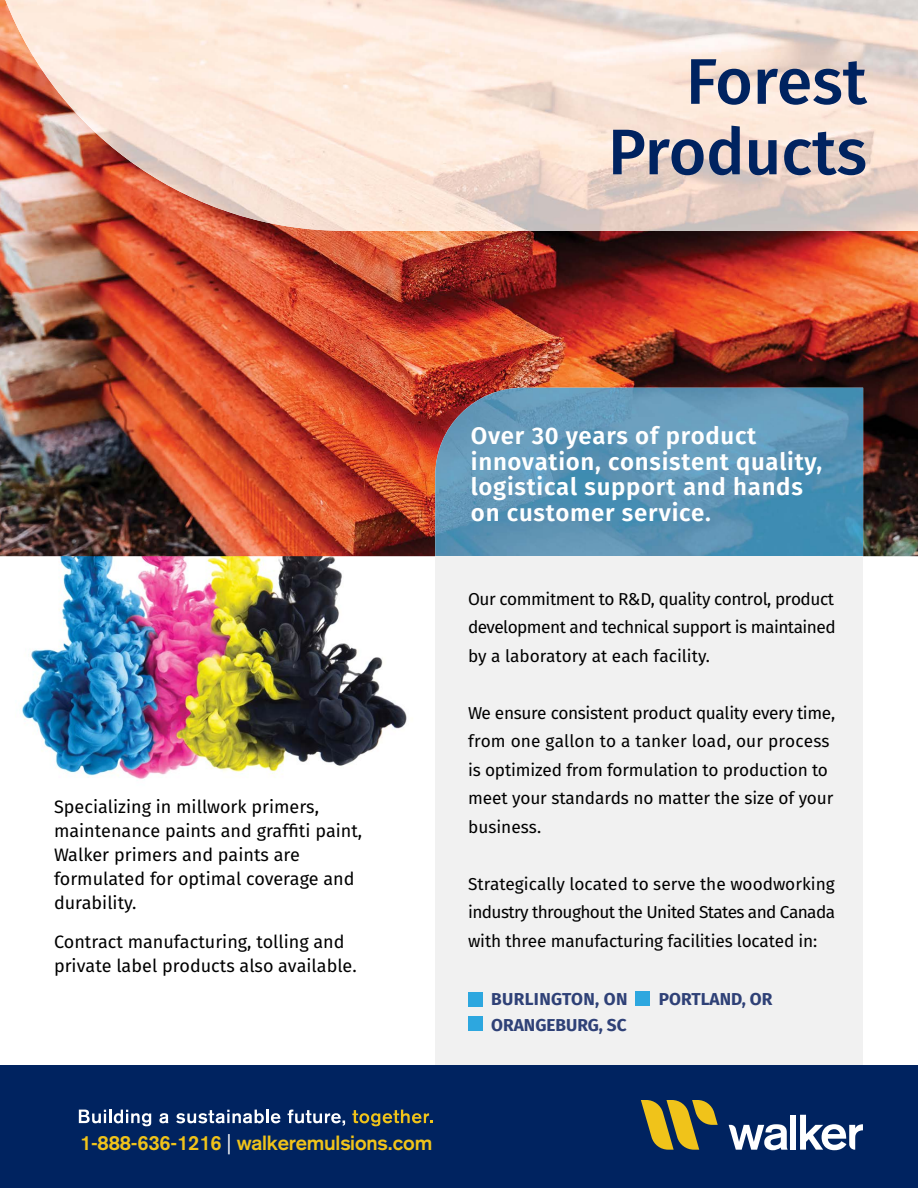
<style>
.page{position:relative;width:918px;height:1188px;background:#fff}
.page>*{position:absolute;margin:0;border:0;box-sizing:border-box;transform-origin:0 0}
.t1{font:500 64.5px/70.5px "Fira Sans";color:#002360;text-align:right}
.t2{font:600 24px/25.5px "Fira Sans";letter-spacing:.03em;color:#fff}
.t3{font:700 20.25px "Akzidenz Grotesk";letter-spacing:-.01em;color:#f0c31a}
.t4{font:18px/24px "Fira Sans";color:#000}
.t5{font:17.25px/28.5px "Fira Sans";letter-spacing:-.01em;color:#000;text-align:justify}
.t6{font:700 17.25px "Fira Sans";color:#2f4177}
.t7{font:700 17.25px "Fira Sans";letter-spacing:.02em;color:#2f4177}
.s1{font-weight:400;color:#fff}
</style>
<div class="page">
<img style="left:0;top:556px;width:431px;height:223px">
<img style="left:0;top:0;width:918px;height:556px">
<img style="left:435px;top:388px;width:428px;height:168px">
<div style="left:435px;top:557px;width:428px;height:526px;background:#f1f1f1"></div>
<div style="left:0;top:1065px;width:918px;height:123px;background:#002360"></div>
<svg style="left:641px;top:1100px;width:77px;height:50px"></svg>
<svg style="left:729px;top:1124px;width:59px;height:26px"></svg>
<div style="left:790px;top:1115px;width:6px;height:35px;background:#fff"></div>
<svg style="left:800px;top:1115px;width:63px;height:35px"></svg>
<div style="left:468px;top:993px;width:14px;height:14px;background:#2da7df"></div>
<div style="left:636px;top:991px;width:14px;height:14px;background:#2da7df"></div>
<div style="left:468px;top:1017px;width:14px;height:14px;background:#2da7df"></div>
<svg style="left:79px;top:1110px;width:72px;height:16px"></svg>
<svg style="left:159px;top:1113px;width:10px;height:10px"></svg>
<svg style="left:176px;top:1110px;width:105px;height:13px"></svg>
<svg style="left:288px;top:1110px;width:57px;height:16px"></svg>
<svg style="left:352px;top:1110px;width:80px;height:16px"></svg>
<img style="left:5px;top:0;width:913px;height:93px">
<img style="left:58px;top:92px;width:860px;height:93px">
<img style="left:166px;top:184px;width:752px;height:47px">
<h1 class="t1" style="left:608px;top:43px;width:261px">Forest<br>Products</h1>
<p class="t4" style="left:54px;top:794px;width:310px">Specializing in millwork primers, maintenance paints and graffiti paint,<br>Walker primers and paints are formulated for optimal coverage and durability.</p>
<p class="t4" style="left:54px;top:929px;width:304px">Contract manufacturing, tolling and private label products also available.</p>
<h2 class="t2" style="left:471px;top:423px;width:353px">Over 30 years of product innovation, consistent quality, logistical support and hands on customer service.</h2>
<p class="t5" style="left:468px;top:584px;width:369px">Our commitment to R&amp;D, quality control, product development and technical support is maintained by a laboratory at each facility.</p>
<p class="t5" style="left:468px;top:698px;width:369px;text-align:left">We ensure consistent product quality every time, from one gallon to a tanker load, our process is optimized from formulation to production to meet your standards no matter the size of your business.</p>
<p class="t5" style="left:468px;top:869px;width:369px">Strategically located to serve the woodworking industry throughout the United States and Canada with three manufacturing facilities located in:</p>
<p class="t7" style="left:491px;top:985px;width:138px">BURLINGTON, ON</p>
<p class="t6" style="left:659px;top:985px;width:115px">PORTLAND, OR</p>
<p class="t6" style="left:491px;top:1010px;width:137px">ORANGEBURG, SC</p>
<p class="t3" style="left:80px;top:1131px;width:354px">1-888-636-1216 <span class="s1">|</span> walkeremulsions.com</p>
</div>
